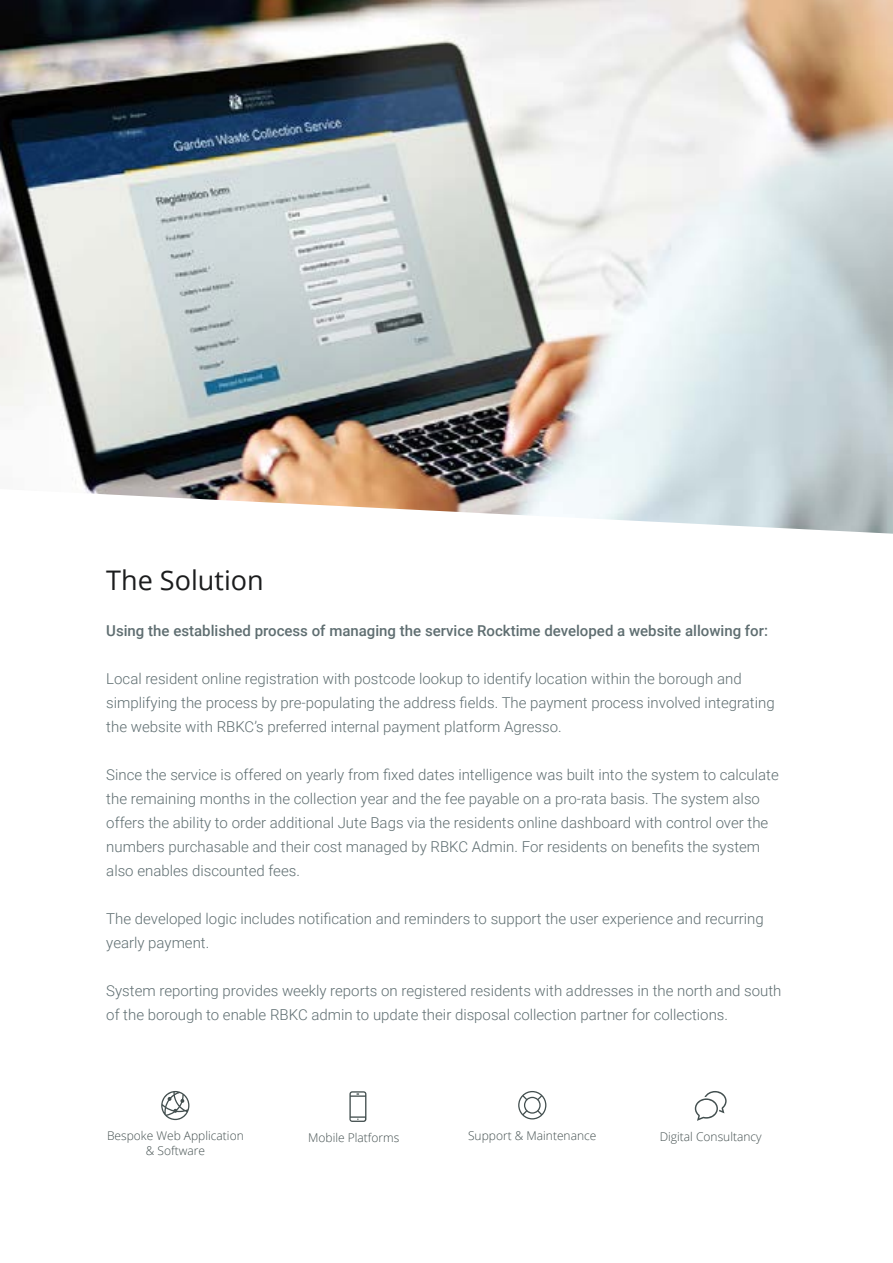
<style>
.page{position:relative;width:893px;height:1263px;background:#fff}
.page>*{position:absolute;margin:0;border:0;box-sizing:border-box;transform-origin:0 0}
.t1{font:27px "Open Sans";color:#1b1c1d}
.t2{font:300 15px/24px "Roboto";color:#5f6e71}
.t3{font:500 15px "Roboto";color:#5f6e71}
.t4{font:300 12px "Open Sans";color:#434f4f}
</style>
<div class="page">
<img style="left:0;top:0;width:893px;height:534px">
<svg style="left:349px;top:1091px;width:17px;height:31px"></svg>
<svg style="left:518px;top:1091px;width:28px;height:28px"></svg>
<svg style="left:695px;top:1091px;width:32px;height:30px"></svg>
<svg style="left:161px;top:1091px;width:28px;height:29px"></svg>
<h1 class="t1" style="left:106px;top:562px;width:159px">The Solution</h1>
<p class="t3" style="left:106px;top:620px;width:663px">Using the established process of managing the service Rocktime developed a website allowing for:</p>
<p class="t2" style="left:106px;top:666px;width:670px">Local resident online registration with postcode lookup to identify location within the borough and simplifying the process by pre-populating the address fields. The payment process involved integrating the website with RBKC’s preferred internal payment platform Agresso.</p>
<p class="t2" style="left:106px;top:762px;width:674px">Since the service is offered on yearly from fixed dates intelligence was built into the system to calculate the remaining months in the collection year and the fee payable on a pro-rata basis. The system also offers the ability to order additional Jute Bags via the residents online dashboard with control over the numbers purchasable and their cost managed by RBKC Admin. For residents on benefits the system also enables discounted fees.</p>
<p class="t2" style="left:106px;top:906px;width:659px">The developed logic includes notification and reminders to support the user experience and recurring yearly payment.</p>
<p class="t2" style="left:106px;top:978px;width:677px">System reporting provides weekly reports on registered residents with addresses in the north and south of the borough to enable RBKC admin to update their disposal collection partner for collections.</p>
<p class="t4" style="left:107px;top:1128px;width:138px">Bespoke Web Application</p>
<p class="t4" style="left:308px;top:1129px;width:93px">Mobile Platforms</p>
<p class="t4" style="left:468px;top:1128px;width:130px">Support &amp; Maintenance</p>
<p class="t4" style="left:660px;top:1128px;width:103px">Digital Consultancy</p>
<p class="t4" style="left:146px;top:1142px;width:61px">&amp; Software</p>
</div>
